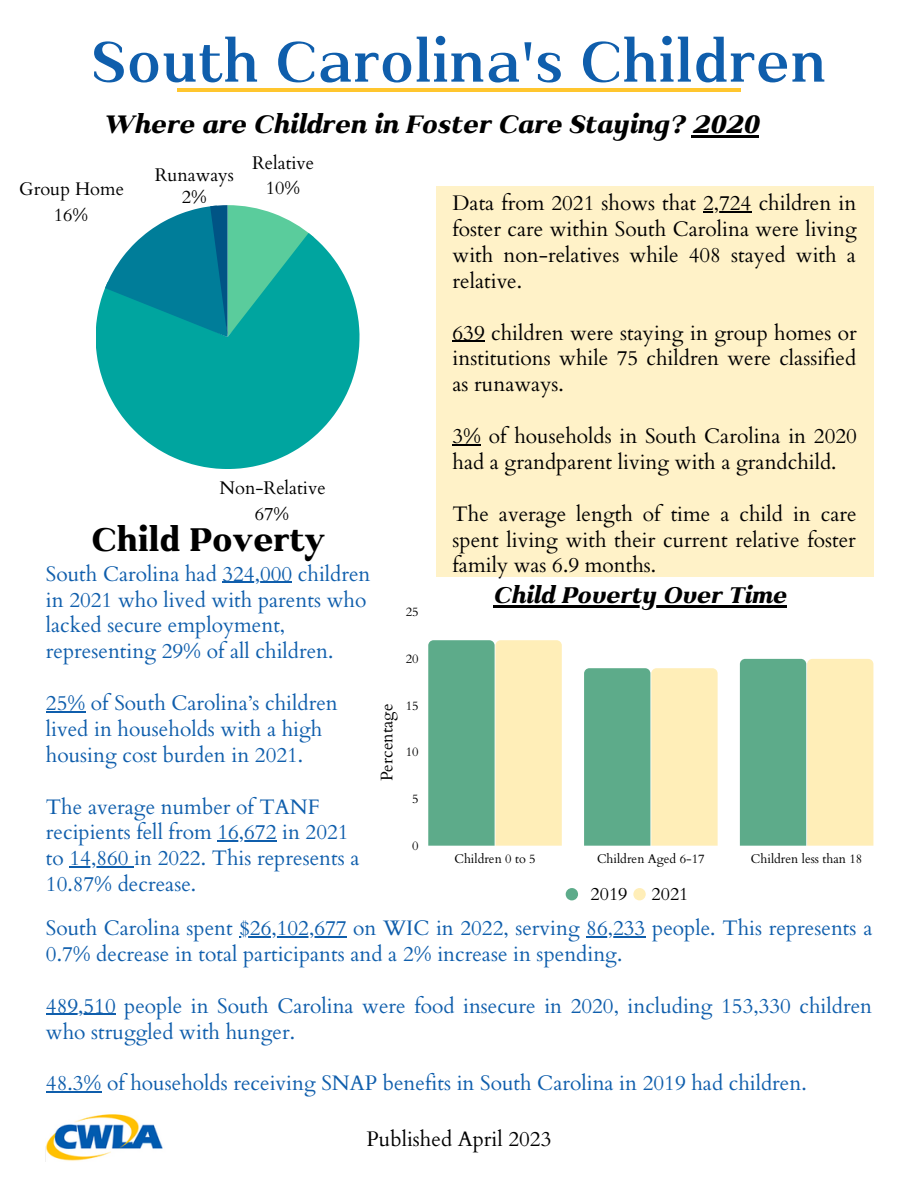
<style>
.page{position:relative;width:918px;height:1188px;background:#fff}
.page>*{position:absolute;margin:0;border:0;box-sizing:border-box;transform-origin:0 0}
.t1{font:600 67.5px "Kulachat Serif";color:#0f5eac}
.t2{font:800 39px "Kulachat Serif";color:#000}
.t3{font:italic 800 30px "Kulachat Serif";color:#000}
.t4{font:italic 800 27px "Kulachat Serif";color:#000}
.t5{font:21px/25.8px "Cardo";color:#0f5eac}
.t6{font:21px/25.8px "Cardo";color:#000;text-align:justify}
.t7{font:18.3px/25.5px "Cardo";color:#000;text-align:center}
.t8{font:18px "Cardo";color:#000}
.t9{font:16.65px "Cardo";color:#000}
.t10{font:12.6px "Cardo";color:#000}
</style>
<div class="page">
<svg style="left:428px;top:640px;width:134px;height:206px;background:#aecca2"></svg>
<svg style="left:584px;top:668px;width:134px;height:178px;background:#afcda2"></svg>
<svg style="left:740px;top:659px;width:133px;height:187px;background:#aecca1"></svg>
<svg style="left:96px;top:237px;width:263px;height:232px;fill:#00a59f"></svg>
<svg style="left:105px;top:205px;width:209px;height:132px;background:#35a8a8"></svg>
<div style="left:436px;top:186px;width:437px;height:390px;background:#fff2c8"></div>
<hr style="left:703px;top:211px;width:48px;height:1px;background:#000">
<hr style="left:453px;top:341px;width:32px;height:1px;background:#000">
<svg style="left:453px;top:444px;width:28px;height:1px"></svg>
<hr style="left:692px;top:135px;width:67px;height:2px;background:#000">
<hr style="left:222px;top:582px;width:70px;height:1px;background:#0f5eac">
<hr style="left:46px;top:711px;width:39px;height:1px;background:#0f5eac">
<hr style="left:217px;top:841px;width:59px;height:1px;background:#0f5eac">
<hr style="left:70px;top:866px;width:64px;height:2px;background:#0f5eac">
<svg style="left:566px;top:888px;width:12px;height:12px"></svg>
<svg style="left:633px;top:888px;width:13px;height:12px"></svg>
<hr style="left:177px;top:88px;width:564px;height:3px;background:#ffc62e">
<img style="left:46px;top:1114px;width:117px;height:47px">
<hr style="left:239px;top:936px;width:108px;height:1px;background:#0f5eac">
<hr style="left:586px;top:936px;width:59px;height:1px;background:#0f5eac">
<hr style="left:46px;top:1014px;width:70px;height:1px;background:#0f5eac">
<hr style="left:46px;top:1091px;width:55px;height:2px;background:#0f5eac">
<hr style="left:493px;top:605px;width:293px;height:2px;background:#000">
<h1 class="t1" style="left:91px;top:19px;width:737px">South Carolina's Children</h1>
<h3 class="t3" style="left:103px;top:105px;width:657px">Where are Children in Foster Care Staying? 2020</h3>
<p class="t7" style="left:19px;top:177px;width:106px">Group Home<br>16%</p>
<p class="t7" style="left:155px;top:164px;width:81px;line-height:22.5px">Runaways<br>2%</p>
<p class="t7" style="left:252px;top:150px;width:64px">Relative<br>10%</p>
<p class="t7" style="left:220px;top:476px;width:108px">Non-Relative<br>67%</p>
<h2 class="t2" style="left:92px;top:514px;width:235px">Child Poverty</h2>
<p class="t5" style="left:46px;top:561px;width:326px">South Carolina had 324,000 children in 2021 who lived with parents who lacked secure employment, representing 29% of all children.</p>
<p class="t5" style="left:46px;top:691px;width:293px">25% of South Carolina’s children lived in households with a high housing cost burden in 2021.</p>
<p class="t5" style="left:46px;top:794px;width:315px">The average number of TANF recipients fell from 16,672 in 2021 to 14,860 in 2022. This represents a<br>10.87% decrease.</p>
<p class="t9" style="left:376px;top:781px;width:79px;rotate:-90deg">Percentage</p>
<p class="t10" style="left:406px;top:604px;width:14px">25</p>
<p class="t10" style="left:406px;top:651px;width:14px">20</p>
<p class="t10" style="left:406px;top:697px;width:14px">15</p>
<p class="t10" style="left:406px;top:744px;width:14px">10</p>
<p class="t10" style="left:412px;top:791px;width:8px">5</p>
<p class="t10" style="left:412px;top:837px;width:8px">0</p>
<p class="t6" style="left:453px;top:191px;width:406px">Data from 2021 shows that 2,724 children in foster care within South Carolina were living with non-relatives while 408 stayed with a relative.</p>
<p class="t6" style="left:453px;top:320px;width:406px">639 children were staying in group homes or institutions while 75 children were classified as runaways.</p>
<p class="t6" style="left:453px;top:424px;width:406px">3% of households in South Carolina in 2020 had a grandparent living with a grandchild.</p>
<p class="t6" style="left:453px;top:501px;width:406px">The average length of time a child in care spent living with their current relative foster family was 6.9 months.</p>
<p class="t4" style="left:493px;top:578px;width:295px">Child Poverty Over Time</p>
<p class="t10" style="left:454px;top:851px;width:83px">Children 0 to 5</p>
<p class="t10" style="left:597px;top:851px;width:109px">Children Aged 6-17</p>
<p class="t10" style="left:751px;top:851px;width:113px">Children less than 18</p>
<p class="t8" style="left:591px;top:882px;width:38px">2019</p>
<p class="t8" style="left:652px;top:882px;width:38px">2021</p>
<p class="t5" style="left:46px;top:916px;width:828px">South Carolina spent $26,102,677 on WIC in 2022, serving 86,233 people. This represents a<br>0.7% decrease in total participants and a 2% increase in spending.</p>
<p class="t5" style="left:46px;top:993px;width:828px">489,510 people in South Carolina were food insecure in 2020, including 153,330 children who struggled with hunger.</p>
<p class="t5" style="left:46px;top:1071px;width:762px">48.3% of households receiving SNAP benefits in South Carolina in 2019 had children.</p>
<p class="t6" style="left:367px;top:1127px;width:186px">Published April 2023</p>
</div>
